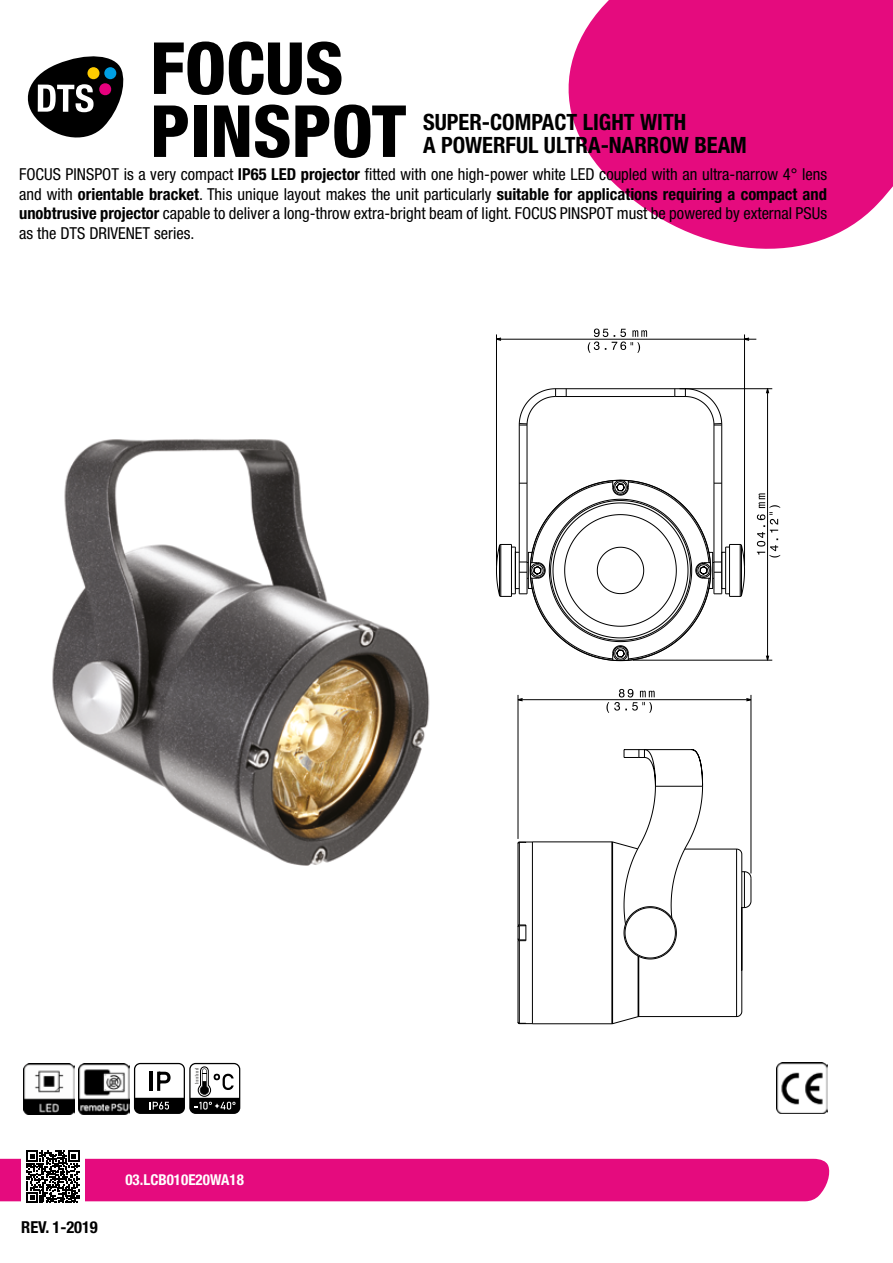
<style>
.page{position:relative;width:893px;height:1263px;background:#fff}
.page>*{position:absolute;margin:0;border:0;box-sizing:border-box;transform-origin:0 0}
.t1{font:800 condensed 72px/63px "Helvetica Neue LT Std";color:#000}
.t2{font:700 condensed 22.5px/22.5px "Helvetica Neue LT Std";color:#000}
.t3{font:condensed 16.5px/19.8px "Helvetica Neue LT Std";color:#000;text-align:justify}
.t4{font:700 condensed 16.5px "Helvetica Neue LT Std";letter-spacing:-.005em;color:#000}
.t5{font:700 condensed 15px "Helvetica Neue LT Std";color:#fff}
.s1{font-weight:700}
</style>
<div class="page">
<svg style="left:568px;top:0;width:325px;height:249px;background:#e82e90"></svg>
<img style="left:52px;top:439px;width:378px;height:427px">
<svg style="left:0;top:1150px;width:830px;height:53px"></svg>
<svg style="left:27px;top:56px;width:97px;height:82px"></svg>
<hr style="left:496px;top:334px;width:1px;height:232px;background:#000">
<hr style="left:744px;top:334px;width:1px;height:232px;background:#000">
<hr style="left:814px;top:334px;width:1px;height:143px;background:#000">
<hr style="left:892px;top:334px;width:1px;height:178px;background:#000">
<svg style="left:496px;top:328px;width:261px;height:25px"></svg>
<svg style="left:496px;top:388px;width:285px;height:273px"></svg>
<hr style="left:497px;top:695px;width:1px;height:233px;background:#000">
<hr style="left:518px;top:695px;width:1px;height:144px;background:#000">
<hr style="left:751px;top:695px;width:1px;height:178px;background:#000">
<svg style="left:497px;top:749px;width:255px;height:276px"></svg>
<svg style="left:517px;top:689px;width:235px;height:24px"></svg>
<img style="left:23px;top:1063px;width:51px;height:51px">
<svg style="left:134px;top:1063px;width:106px;height:51px"></svg>
<img style="left:776px;top:1063px;width:51px;height:51px">
<img style="left:79px;top:1063px;width:51px;height:51px">
<h1 class="t1" style="left:150px;top:36px;width:258px">FOCUS<br>PINSPOT</h1>
<h2 class="t2" style="left:423px;top:111px;width:325px">SUPER-COMPACT LIGHT WITH<br>A POWERFUL ULTRA-NARROW BEAM</h2>
<p class="t3" style="left:19px;top:164px;width:809px">FOCUS PINSPOT is a very compact <span class="s1">IP65 LED projector</span> fitted with one high-power white LED coupled with an ultra-narrow 4° lens and with <span class="s1">orientable bracket</span>. This unique layout makes the unit particularly <span class="s1">suitable for applications requiring a compact and unobtrusive projector</span> capable to deliver a long-throw extra-bright beam of light. FOCUS PINSPOT must be powered by external PSUs as the DTS DRIVENET series.</p>
<p class="t4" style="left:21px;top:1217px;width:78px">REV. 1-2019</p>
<p class="t5" style="left:125px;top:1171px;width:120px">03.LCB010E20WA18</p>
</div>
